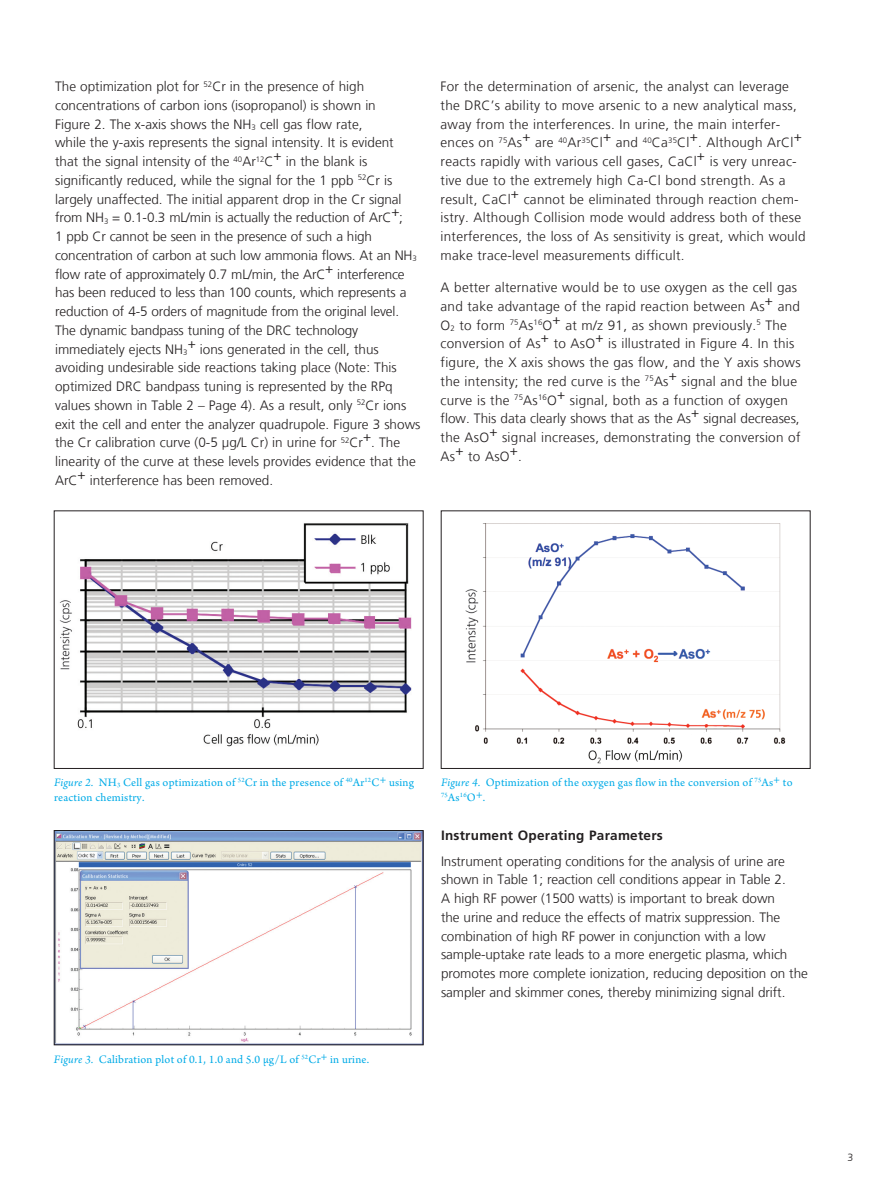
<style>
.page{position:relative;width:891px;height:1188px;background:#fff}
.page>*{position:absolute;margin:0;border:0;box-sizing:border-box;transform-origin:0 0}
.Body_Frutiger{font:300 13.5px/18.8px "Frutiger LT Com";color:#231f20}
.Body_Frutiger-2{font:300 13.5px/18.8px "Frutiger LT Com";letter-spacing:.02em;color:#231f20}
.Body_Frutiger-3{font:700 13.5px "Frutiger LT Com";letter-spacing:.02em;color:#231f20}
.Photo_Captions_black{font:12px/14.4px "Arno Pro";letter-spacing:.02em;color:#00abe7}
.t1{font:300 10.5px "Frutiger LT Com";color:#231f20}
.s1{font-style:italic}
</style>
<div class="page">
<img style="left:59px;top:523px;width:353px;height:224px">
<img style="left:56px;top:832px;width:365px;height:211px">
<div style="left:54px;top:830px;width:369px;height:215px;border:1px solid #231f20"></div>
<img style="left:465px;top:523px;width:321px;height:241px">
<p class="Body_Frutiger" style="left:55px;top:77px;width:367px">The optimization plot for <sup>52</sup>Cr in the presence of high concentrations of carbon ions (isopropanol) is shown in<br>Figure 2. The x-axis shows the NH<sub>3</sub> cell gas flow rate,<br>while the y-axis represents the signal intensity. It is evident<br>that the signal intensity of the <sup>40</sup>Ar<sup>12</sup>C+ in the blank is significantly reduced, while the signal for the 1 ppb <sup>52</sup>Cr is largely unaffected. The initial apparent drop in the Cr signal from NH<sub>3</sub> = 0.1-0.3 mL/min is actually the reduction of ArC+;<br>1 ppb Cr cannot be seen in the presence of such a high concentration of carbon at such low ammonia flows. At an NH<sub>3 </sub>flow rate of approximately 0.7 mL/min, the ArC+ interference has been reduced to less than 100 counts, which represents a reduction of 4-5 orders of magnitude from the original level.<br>The dynamic bandpass tuning of the DRC technology immediately ejects NH<sub>3</sub>+ ions generated in the cell, thus avoiding undesirable side reactions taking place (Note: This optimized DRC bandpass tuning is represented by the RPq values shown in Table 2 – Page 4). As a result, only <sup>52</sup>Cr ions exit the cell and enter the analyzer quadrupole. Figure 3 shows the Cr calibration curve (0-5 µg/L Cr) in urine for <sup>52</sup>Cr+. The linearity of the curve at these levels provides evidence that the ArC+ interference has been removed.</p>
<p class="Body_Frutiger-2" style="left:441px;top:77px;width:367px">For the determination of arsenic, the analyst can leverage the DRC’s ability to move arsenic to a new analytical mass, away from the interferences. In urine, the main interfer&shy;ences on <sup>75</sup>As+ are <sup>40</sup>Ar<sup>35</sup>Cl+ and <sup>40</sup>Ca<sup>35</sup>Cl+. Although ArCl+ reacts rapidly with various cell gases, CaCl+ is very unreac&shy;tive due to the extremely high Ca-Cl bond strength. As a result, CaCl+ cannot be eliminated through reaction chem&shy;istry. Although Collision mode would address both of these interferences, the loss of As sensitivity is great, which would make trace-level measurements difficult.</p>
<p class="Body_Frutiger-2" style="left:441px;top:278px;width:362px">A better alternative would be to use oxygen as the cell gas and take advantage of the rapid reaction between As+ and O<sub>2</sub> to form <sup>75</sup>As<sup>16</sup>O+ at m/z 91, as shown previously.<sup>5</sup> The conversion of As+ to AsO+ is illustrated in Figure 4. In this figure, the X axis shows the gas flow, and the Y axis shows the intensity; the red curve is the <sup>75</sup>As+ signal and the blue curve is the <sup>75</sup>As<sup>16</sup>O+ signal, both as a function of oxygen flow. This data clearly shows that as the As+ signal decreases, the AsO+ signal increases, demonstrating the conversion of As+ to AsO+.</p>
<p class="Photo_Captions_black" style="left:54px;top:776px;width:362px"><span class="s1">Figure 2.</span> NH<sub>3</sub> Cell gas optimization of <sup>52</sup>Cr in the presence of <sup>40</sup>Ar<sup>12</sup>C+ using reaction chemistry.</p>
<p class="Photo_Captions_black" style="left:54px;top:1052px;width:317px"><span class="s1">Figure 3.</span> Calibration plot of 0.1, 1.0 and 5.0 µg/L of <sup>52</sup>Cr+ in urine.</p>
<p class="Photo_Captions_black" style="left:441px;top:776px;width:353px"><span class="s1">Figure 4.</span> Optimization of the oxygen gas flow in the conversion of <sup>75</sup>As+ to<br><sup>75</sup>As<sup>16</sup>O+.</p>
<p class="Body_Frutiger-3" style="left:441px;top:828px;width:223px">Instrument Operating Parameters</p>
<p class="Body_Frutiger" style="left:441px;top:852px;width:368px">Instrument operating conditions for the analysis of urine are shown in Table 1; reaction cell conditions appear in Table 2.<br>A high RF power (1500 watts) is important to break down<br>the urine and reduce the effects of matrix suppression. The combination of high RF power in conjunction with a low sample-uptake rate leads to a more energetic plasma, which promotes more complete ionization, reducing deposition on the sampler and skimmer cones, thereby minimizing signal drift.</p>
<p class="t1" style="left:848px;top:1151px;width:7px">3</p>
</div>
